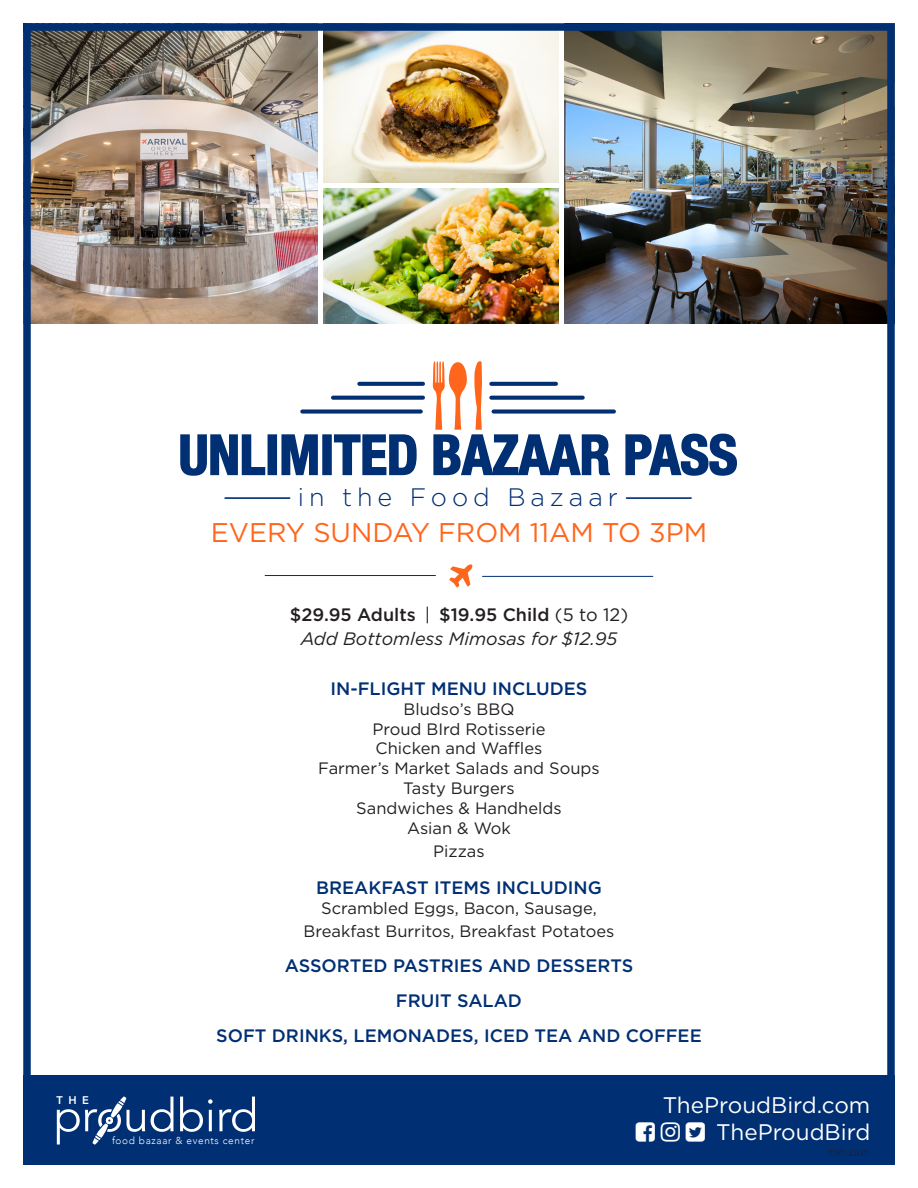
<style>
.page{position:relative;width:918px;height:1188px;background:#fff}
.page>*{position:absolute;margin:0;border:0;box-sizing:border-box;transform-origin:0 0}
.t1{font:700 condensed 54.9px "Helvetica Neue";color:#002f73}
.t2{font:27px "Gotham";color:#ff661c}
.t3{font:300 25.2px "Gotham";letter-spacing:.195em;color:#002f73}
.t4{font:22.5px "Gotham";color:#fff}
.t5{font:500 18px "Gotham";color:#002f73}
.t6{font:500 18px "Gotham";color:#231f20}
.t7{font:italic 18px "Gotham";color:#231f20}
.t8{font:16.5px/23.4px "Gotham";color:#231f20;text-align:center}
.t9{font:800 11.1px "Avenir";color:#fff}
.t10{font:300 10.05px "Avenir";letter-spacing:.065em;color:#fff}
.t11{font:9px "Minion Pro";color:#231f20}
.s1{font-weight:400}
</style>
<div class="page">
<div style="left:23px;top:1076px;width:872px;height:89px;background:#002f73"></div>
<svg style="left:180px;top:434px;width:86px;height:42px"></svg>
<div style="left:268px;top:434px;width:9px;height:41px;border:2px solid #002f73"></div>
<svg style="left:281px;top:434px;width:37px;height:42px"></svg>
<div style="left:322px;top:434px;width:10px;height:41px;border:2px solid #002f73"></div>
<svg style="left:333px;top:434px;width:84px;height:42px"></svg>
<svg style="left:625px;top:433px;width:112px;height:43px"></svg>
<hr style="left:225px;top:497px;width:65px;height:2px;background:#002f73">
<hr style="left:627px;top:497px;width:64px;height:2px;background:#002f73">
<div style="left:302px;top:409px;width:119px;height:5px;background:#002f73"></div>
<svg style="left:333px;top:396px;width:90px;height:4px"></svg>
<svg style="left:359px;top:382px;width:64px;height:4px"></svg>
<div style="left:494px;top:409px;width:120px;height:5px;background:#002f73"></div>
<svg style="left:433px;top:361px;width:178px;height:115px"></svg>
<img style="left:565px;top:32px;width:321px;height:292px">
<img style="left:32px;top:32px;width:286px;height:292px">
<img style="left:324px;top:32px;width:235px;height:151px">
<img style="left:324px;top:189px;width:234px;height:135px">
<div style="left:23px;top:23px;width:872px;height:1142px;border:8px solid #002f73"></div>
<svg style="left:449px;top:564px;width:24px;height:24px"></svg>
<hr style="left:482px;top:576px;width:171px;height:1px;background:#002f73">
<hr style="left:265px;top:575px;width:171px;height:1px;background:#002f73">
<svg style="left:151px;top:1097px;width:22px;height:35px"></svg>
<svg style="left:180px;top:1097px;width:33px;height:35px"></svg>
<svg style="left:219px;top:1097px;width:36px;height:35px"></svg>
<svg style="left:57px;top:1096px;width:88px;height:49px"></svg>
<p class="t1" style="left:179px;top:409px;width:560px">UNLIMITED BAZAAR PASS</p>
<p class="t3" style="left:298px;top:481px;width:321px">in the Food Bazaar</p>
<p class="t2" style="left:211px;top:515px;width:498px">EVERY SUNDAY FROM 11AM TO 3PM</p>
<p class="t9" style="left:56px;top:1091px;width:34px">THE</p>
<p class="t6" style="left:290px;top:603px;width:340px">$29.95 Adults <span class="s1">|</span> $19.95 Child <span class="s1">(5 to 12)</span></p>
<p class="t7" style="left:301px;top:627px;width:318px">Add Bottomless Mimosas for $12.95</p>
<p class="t5" style="left:331px;top:677px;width:258px">IN-FLIGHT MENU INCLUDES</p>
<p class="t8" style="left:404px;top:697px;width:112px">Bludso’s BBQ</p>
<p class="t8" style="left:372px;top:717px;width:175px">Proud BIrd Rotisserie</p>
<p class="t8" style="left:376px;top:736px;width:168px">Chicken and Waffles</p>
<p class="t8" style="left:318px;top:756px;width:283px">Farmer’s Market Salads and Soups</p>
<p class="t8" style="left:403px;top:776px;width:113px">Tasty Burgers</p>
<p class="t8" style="left:356px;top:796px;width:207px">Sandwiches &amp; Handhelds</p>
<p class="t8" style="left:407px;top:816px;width:105px">Asian &amp; Wok</p>
<p class="t8" style="left:433px;top:839px;width:53px">Pizzas</p>
<p class="t5" style="left:316px;top:876px;width:287px">BREAKFAST ITEMS INCLUDING</p>
<p class="t8" style="left:304px;top:896px;width:312px">Scrambled Eggs, Bacon, Sausage,<br>Breakfast Burritos, Breakfast Potatoes</p>
<p class="t5" style="left:285px;top:954px;width:350px">ASSORTED PASTRIES AND DESSERTS</p>
<p class="t5" style="left:396px;top:989px;width:128px">FRUIT SALAD</p>
<p class="t5" style="left:216px;top:1024px;width:487px">SOFT DRINKS, LEMONADES, ICED TEA AND COFFEE</p>
<p class="t10" style="left:112px;top:1134px;width:144px">food bazaar &amp; events center</p>
<p class="t4" style="left:663px;top:1091px;width:209px">TheProudBird.com</p>
<p class="t4" style="left:716px;top:1118px;width:156px">TheProudBird</p>
<p class="t11" style="left:828px;top:1147px;width:42px">7797-12/17</p>
</div>
